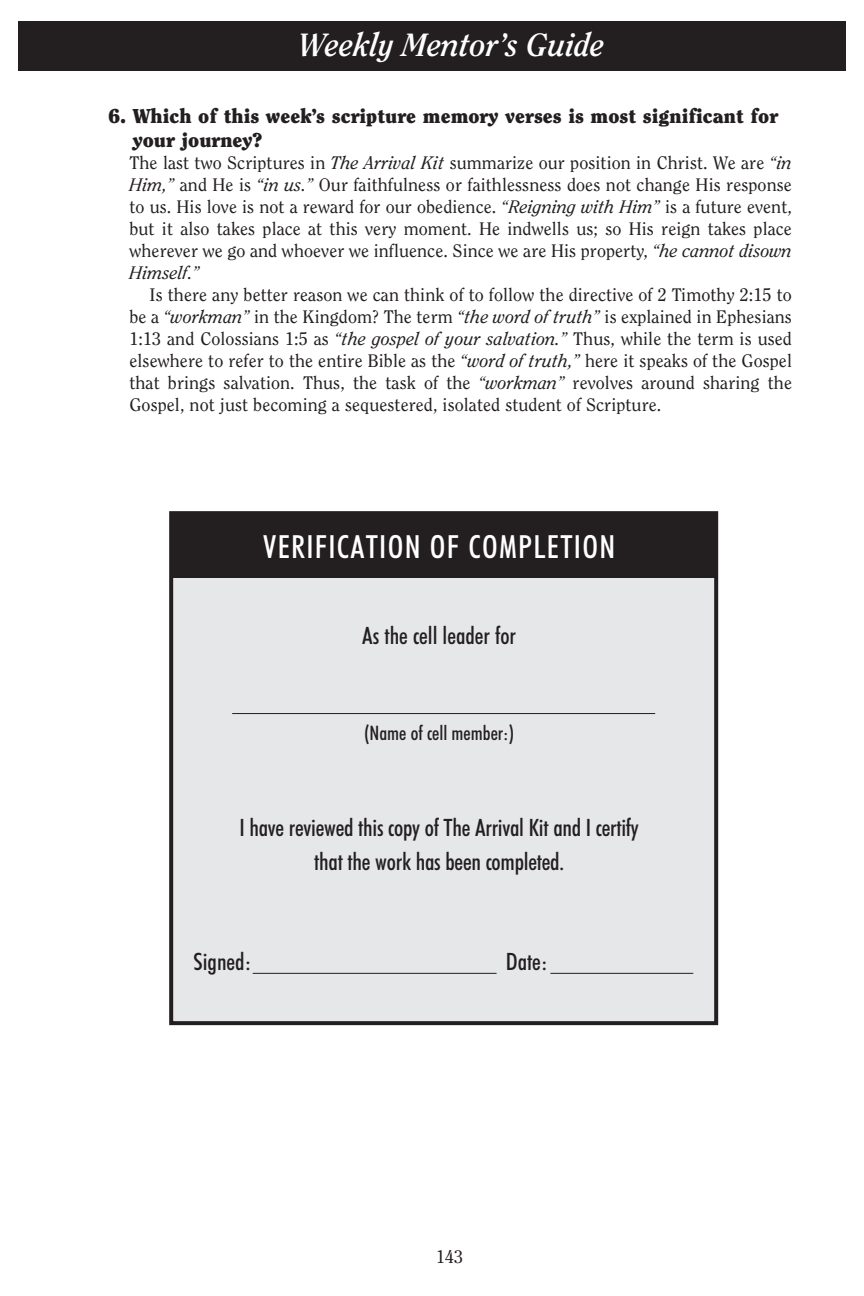
<style>
.page{position:relative;width:864px;height:1296px;background:#fff}
.page>*{position:absolute;margin:0;border:0;box-sizing:border-box;transform-origin:0 0}
.t1{font:500 condensed 32px "Futura BT";letter-spacing:.04em;color:#fff}
.t2{font:italic 700 32px "Clearface";color:#fff}
.t3{font:500 condensed 24px/34px "Futura BT";letter-spacing:-.01em;color:#231f20;text-align:center}
.t4{font:900 20px/24px "Clearface";color:#231f20}
.t5{font:500 condensed 20px "Futura BT";color:#231f20}
.t6{font:18px/22px "Clearface";letter-spacing:.005em;color:#231f20;text-align:justify}
.s1{font-style:italic}
</style>
<div class="page">
<div style="left:18px;top:21px;width:828px;height:50px;background:#231f20"></div>
<div style="left:171px;top:513px;width:545px;height:510px;background:#e6e7e9"></div>
<div style="left:169px;top:511px;width:549px;height:514px;border:4px solid #231f20"></div>
<div style="left:170px;top:515px;width:548px;height:63px;background:#231f20"></div>
<hr style="left:232px;top:713px;width:423px;height:1px;background:#231f20">
<hr style="left:253px;top:973px;width:244px;height:1px;background:#231f20">
<hr style="left:550px;top:973px;width:143px;height:1px;background:#231f20">
<h1 class="t2" style="left:299px;top:32px;width:307px">Weekly Mentor’s Guide</h1>
<p class="t4" style="left:133px;top:105px;width:647px;text-indent:-25px">6. Which of this week’s scripture memory verses is most significant for your journey?</p>
<p class="t6" style="left:129px;top:153px;width:664px">The last two Scriptures in <span class="s1">The Arrival Kit</span> summarize our position in Christ. We are <span class="s1">“in Him,”</span> and He is <span class="s1">“in us.”</span> Our faithfulness or faithlessness does not change His response to us. His love is not a reward for our obedience. <span class="s1">“Reigning with Him”</span> is a future event, but it also takes place at this very moment. He indwells us; so His reign takes place wherever we go and whoever we influence. Since we are His property, <span class="s1">“he cannot disown Himself.”</span></p>
<p class="t6" style="left:129px;top:285px;width:664px;text-indent:20px">Is there any better reason we can think of to follow the directive of 2 Timothy 2:15 to be a <span class="s1">“workman”</span> in the Kingdom? The term <span class="s1">“the word of truth”</span> is explained in Ephesians 1:13 and Colossians 1:5 as <span class="s1">“the gospel of your salvation.”</span> Thus, while the term is used elsewhere to refer to the entire Bible as the <span class="s1">“word of truth,”</span> here it speaks of the Gospel that brings salvation. Thus, the task of the <span class="s1">“workman”</span> revolves around sharing the Gospel, not just becoming a sequestered, isolated student of Scripture.</p>
<h1 class="t1" style="left:263px;top:529px;width:354px">VERIFICATION OF COMPLETION</h1>
<h2 class="t3" style="left:362px;top:619px;width:155px">As the cell leader for</h2>
<p class="t5" style="left:364px;top:722px;width:152px">(Name of cell member:)</p>
<h2 class="t3" style="left:239px;top:811px;width:401px">I have reviewed this copy of The Arrival Kit and I certify that the work has been completed.</h2>
<h2 class="t3" style="left:194px;top:945px;width:59px">Signed:</h2>
<h2 class="t3" style="left:506px;top:945px;width:43px">Date:</h2>
<p class="t6" style="left:436px;top:1247px;width:28px">143</p>
</div>
